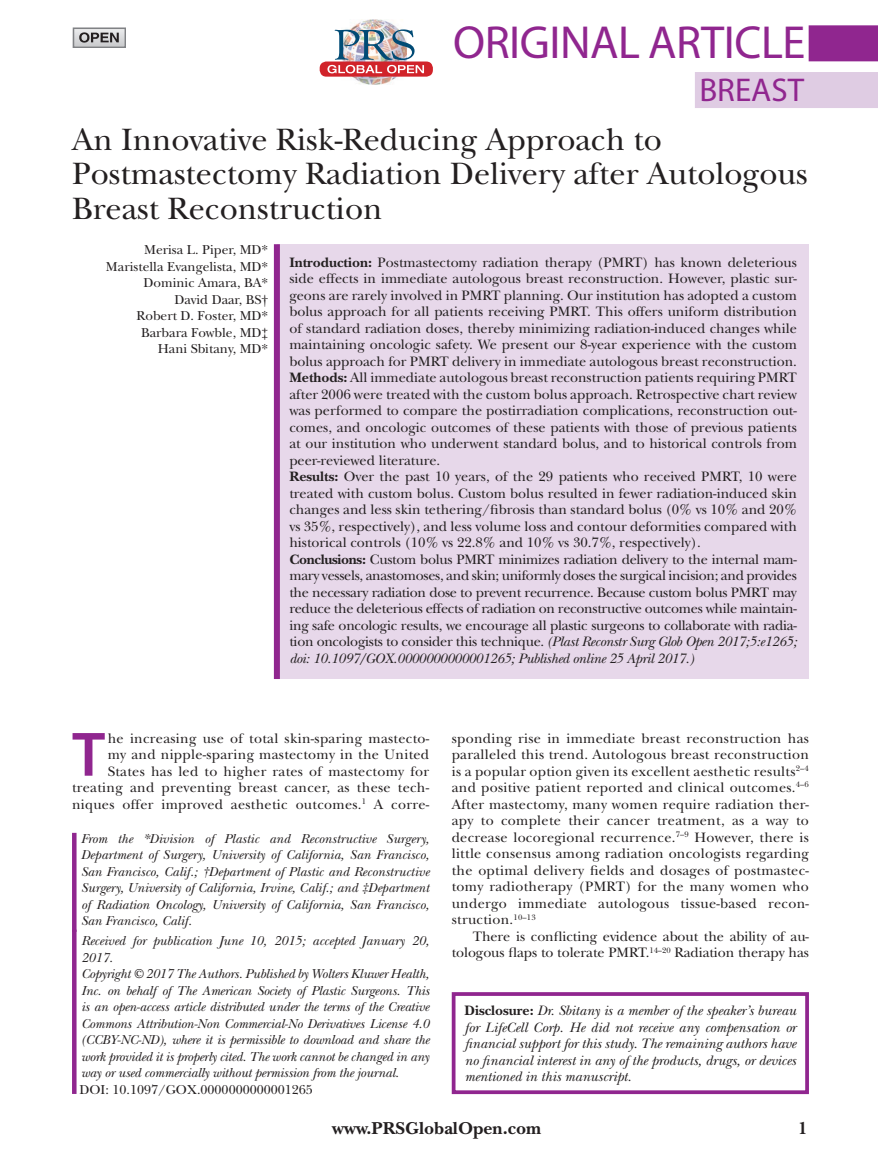
<style>
.page{position:relative;width:878px;height:1175px;background:#fff}
.page>*{position:absolute;margin:0;border:0;box-sizing:border-box;transform-origin:0 0}
.t1{font:600 63.15px "Myriad Pro";color:#90268f}
.t2{font:46.5px "Myriad Pro";letter-spacing:-.01em;color:#90268f}
.t3{font:33px "Myriad Pro";color:#90268f}
.t4{font:32.25px/34.5px "New Baskerville";color:#231f20}
.t5{font:700 18px "New Baskerville";color:#231f20}
.t6{font:14.25px/16.5px "New Baskerville";color:#231f20;text-align:justify}
.t7{font:italic 14.25px/16.5px "New Baskerville";color:#231f20;text-align:justify}
.t8{font:14.25px/16.5px "New Baskerville";letter-spacing:.02em;color:#231f20;text-align:right}
.t9{font:italic 13.5px/16.5px "New Baskerville";letter-spacing:-.01em;color:#231f20}
.t10{font:13.5px/16.5px "New Baskerville";color:#231f20;text-align:right}
.s1{font-weight:700}
.s2{font-style:italic}
.s3{font-weight:700;font-style:normal}
</style>
<div class="page">
<div style="left:73px;top:28px;width:52px;height:20px;border:2px solid #808285"></div>
<svg style="left:79px;top:32px;width:40px;height:11px"></svg>
<img style="left:350px;top:20px;width:49px;height:64px">
<div style="left:320px;top:61px;width:113px;height:16px;background:#d1232a;border-radius:7px"></div>
<img style="left:327px;top:29px;width:97px;height:44px">
<hr style="left:72px;top:929px;width:4px;height:164px;background:#90268f">
<hr style="left:72px;top:832px;width:4px;height:100px;background:#90268f">
<div style="left:277px;top:244px;width:531px;height:435px;background:#e7d8ea"></div>
<div style="left:274px;top:244px;width:6px;height:435px;background:#90268f"></div>
<div style="left:452px;top:992px;width:356px;height:102px;border:4px solid #90268f"></div>
<div style="left:694px;top:72px;width:184px;height:36px;background:#dfcce3"></div>
<div style="left:808px;top:25px;width:69px;height:36px;background:#90268f"></div>
<h2 class="t2" style="left:453px;top:14px;width:348px">ORIGINAL ARTICLE</h2>
<h3 class="t3" style="left:699px;top:69px;width:106px">BREAST</h3>
<h3 class="t4" style="left:72px;top:122px;width:737px">An Innovative Risk-Reducing Approach to<br>Postmastectomy Radiation Delivery after Autologous<br>Breast Reconstruction</h3>
<p class="t10" style="left:106px;top:241px;width:164px">Merisa L. Piper, MD*<br>Maristella Evangelista, MD*<br>Dominic Amara, BA*<br>David Daar, BS†<br>Robert D. Foster, MD*<br>Barbara Fowble, MD‡<br>Hani Sbitany, MD*</p>
<p class="t6" style="left:289px;top:254px;width:509px;text-align:left"><span class="s1">Introduction:</span> Postmastectomy radiation therapy (PMRT) has known deleterious side effects in immediate autologous breast reconstruction. However, plastic sur&shy;geons are rarely involved in PMRT planning. Our institution has adopted a custom bolus approach for all patients receiving PMRT. This offers uniform distribution of standard radiation doses, thereby minimizing radiation-induced changes while maintaining oncologic safety. We present our 8-year experience with the custom bolus approach for PMRT delivery in immediate autologous breast reconstruction.<br><span class="s1">Methods:</span> All immediate autologous breast reconstruction patients requiring PMRT after 2006 were treated with the custom bolus approach. Retrospective chart review was performed to compare the postirradiation complications, reconstruction out&shy;comes, and oncologic outcomes of these patients with those of previous patients at our institution who underwent standard bolus, and to historical controls from peer-reviewed literature.<br><span class="s1">Results:</span> Over the past 10 years, of the 29 patients who received PMRT, 10 were treated with custom bolus. Custom bolus resulted in fewer radiation-induced skin changes and less skin tethering/fibrosis than standard bolus (0% vs 10% and 20% vs 35%, respectively), and less volume loss and contour deformities compared with historical controls (10% vs 22.8% and 10% vs 30.7%, respectively).<br><span class="s1">Conclusions:</span> Custom bolus PMRT minimizes radiation delivery to the internal mam&shy;mary vessels, anastomoses, and skin; uniformly doses the surgical incision; and provides the necessary radiation dose to prevent recurrence. Because custom bolus PMRT may reduce the deleterious effects of radiation on reconstructive outcomes while maintain&shy;ing safe oncologic results, we encourage all plastic surgeons to collaborate with radia&shy;tion oncologists to consider this technique. <span class="s2">(Plast Reconstr Surg Glob Open 2017;5:e1265; doi: 10.1097/GOX.0000000000001265; Published online 25 April 2017.)</span></p>
<p class="t8" style="left:72px;top:730px;width:359px">he increasing use of total skin-sparing mastecto-<br>my and nipple-sparing mastectomy in the United States has led to higher rates of mastectomy for treating and preventing breast cancer, as these tech&shy;niques offer improved aesthetic outcomes.<sup>1</sup> A corre-</p>
<p class="t6" style="left:451px;top:730px;width:359px">sponding rise in immediate breast reconstruction has paralleled this trend. Autologous breast reconstruction is a popular option given its excellent aesthetic results<sup>2–4 </sup>and positive patient reported and clinical outcomes.<sup>4–6<br></sup>After mastectomy, many women require radiation ther&shy;apy to complete their cancer treatment, as a way to decrease locoregional recurrence.<sup>7–9</sup> However, there is little consensus among radiation oncologists regarding the optimal delivery fields and dosages of postmastec&shy;tomy radiotherapy (PMRT) for the many women who undergo immediate autologous tissue-based recon&shy;struction.<sup>10–13</sup></p>
<p class="t6" style="left:451px;top:928px;width:359px;text-align:right">There is conflicting evidence about the ability of au&shy;tologous flaps to tolerate PMRT.<sup>14–20</sup> Radiation therapy has</p>
<h1 class="t1" style="left:72px;top:714px;width:35px">T</h1>
<p class="t9" style="left:81px;top:830px;width:350px;text-align:justify">From the *Division of Plastic and Reconstructive Surgery, Department of Surgery, University of California, San Francisco, San Francisco, Calif.; †Department of Plastic and Reconstructive Surgery, University of California, Irvine, Calif.; and ‡Department of Radiation Oncology, University of California, San Francisco, San Francisco, Calif.</p>
<p class="t9" style="left:81px;top:932px;width:350px">Received for publication June 10, 2015; accepted January 20, 2017.<br>Copyright © 2017 The Authors. Published by Wolters Kluwer Health, Inc. on behalf of The American Society of Plastic Surgeons. This is an open-access article distributed under the terms of the Creative Commons Attribution-Non Commercial-No Derivatives License 4.0 (CCBY-NC-ND), where it is permissible to download and share the work provided it is properly cited. The work cannot be changed in any way or used commercially without permission from the journal.</p>
<p class="t10" style="left:80px;top:1081px;width:235px">DOI: 10.1097/GOX.0000000000001265</p>
<p class="t7" style="left:464px;top:1002px;width:333px"><span class="s3">Disclosure:</span> Dr. Sbitany is a member of the speaker’s bureau for LifeCell Corp. He did not receive any compensation or financial support for this study. The remaining authors have no financial interest in any of the products, drugs, or devices mentioned in this manuscript.</p>
<p class="t5" style="left:332px;top:1118px;width:210px">www.PRSGlobalOpen.com</p>
<p class="t5" style="left:798px;top:1118px;width:11px">1</p>
</div>
